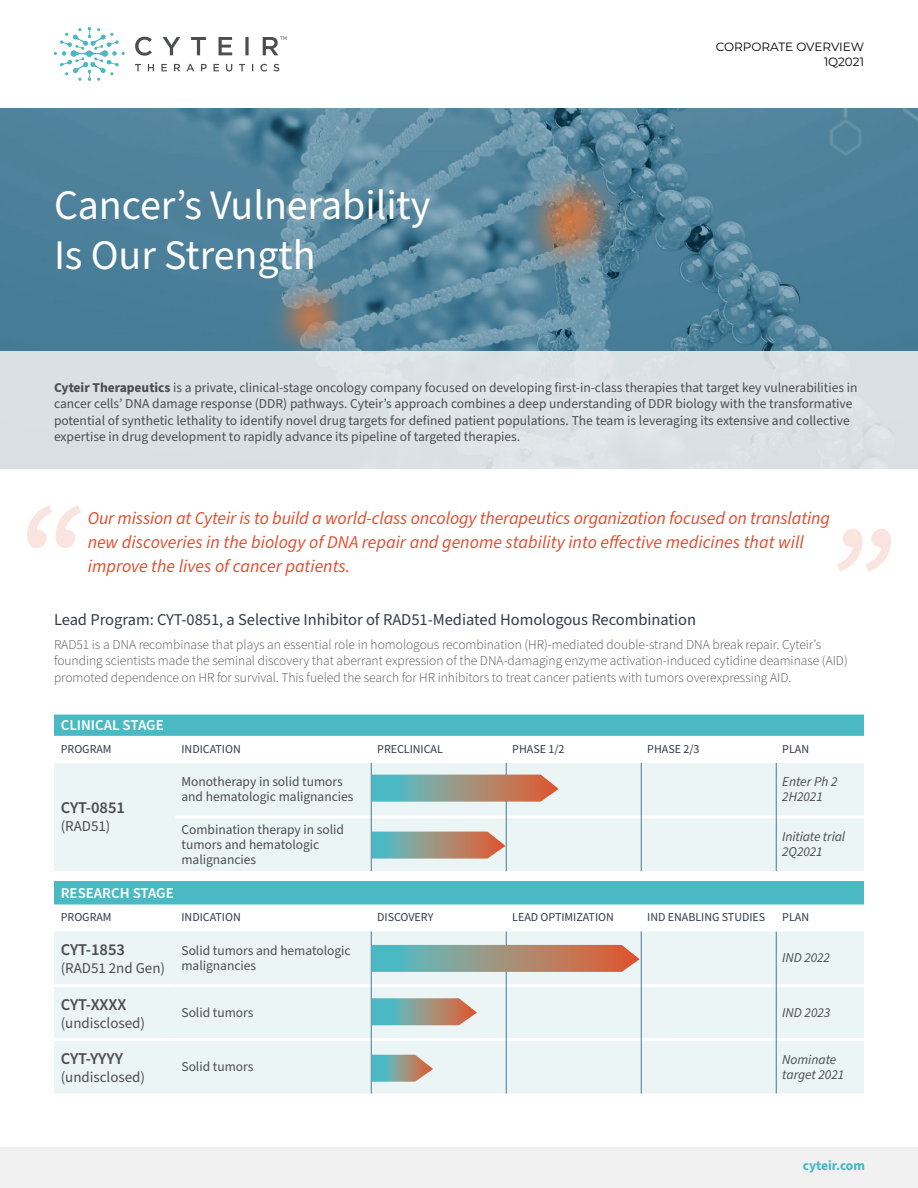
<style>
.page{position:relative;width:918px;height:1188px;background:#fff}
.page>*{position:absolute;margin:0;border:0;box-sizing:border-box;transform-origin:0 0}
.t1{font:42px/50.4px "Source Sans Pro";color:#fff}
.t2{font:italic 18px/24px "Source Sans Pro";letter-spacing:-.01em;color:#e04d2e}
.t3{font:16.5px "Source Sans Pro";color:#333c4e}
.t4{font:600 16.5px "Source Sans Pro";color:#4d4d4f}
.t5{font:15px "Source Sans Pro";color:#4d4d4f}
.t6{font:600 15px "Source Sans Pro";color:#fff}
.t7{font:13.5px/15px "Source Sans Pro";color:#4d4d4f}
.t8{font:300 13.5px/16.5px "Source Sans Pro";color:#4d4d4f}
.t9{font:italic 13.5px/15px "Source Sans Pro";letter-spacing:-.005em;color:#4d4d4f}
.t10{font:700 13.5px "Source Sans Pro";color:#4ab9c3}
.t11{font:12px "Source Sans Pro";color:#333c4e}
.t12{font:12px/14.4px "Montserrat";color:#000;text-align:right}
.s1{font-weight:700}
</style>
<div class="page">
<img style="left:0;top:108px;width:918px;height:243px">
<div style="left:0;top:351px;width:918px;height:117px;background:#d9e1e4"></div>
<svg style="left:54px;top:27px;width:71px;height:54px"></svg>
<svg style="left:186px;top:64px;width:93px;height:7px"></svg>
<svg style="left:135px;top:36px;width:152px;height:20px"></svg>
<div style="left:0;top:1148px;width:918px;height:40px;background:#f1f1f1"></div>
<div style="left:54px;top:715px;width:810px;height:21px;background:#4ab9c3"></div>
<svg style="left:54px;top:763px;width:810px;height:331px;fill:#ebf5f5"></svg>
<hr style="left:54px;top:984px;width:122px;height:3px;background:#fff">
<hr style="left:176px;top:984px;width:195px;height:3px;background:#fff">
<hr style="left:372px;top:984px;width:134px;height:3px;background:#fff">
<hr style="left:507px;top:984px;width:134px;height:3px;background:#fff">
<hr style="left:642px;top:984px;width:134px;height:3px;background:#fff">
<hr style="left:777px;top:984px;width:87px;height:3px;background:#fff">
<hr style="left:54px;top:1038px;width:122px;height:3px;background:#fff">
<hr style="left:176px;top:1038px;width:195px;height:3px;background:#fff">
<hr style="left:372px;top:1038px;width:134px;height:3px;background:#fff">
<hr style="left:507px;top:1038px;width:134px;height:3px;background:#fff">
<hr style="left:642px;top:1038px;width:134px;height:3px;background:#fff">
<hr style="left:777px;top:1038px;width:87px;height:3px;background:#fff">
<hr style="left:176px;top:815px;width:195px;height:3px;background:#fff">
<hr style="left:372px;top:815px;width:134px;height:3px;background:#fff">
<hr style="left:507px;top:815px;width:134px;height:3px;background:#fff">
<hr style="left:642px;top:815px;width:134px;height:3px;background:#fff">
<hr style="left:777px;top:815px;width:87px;height:3px;background:#fff">
<hr style="left:371px;top:763px;width:1px;height:54px;background:#467c96">
<hr style="left:371px;top:817px;width:1px;height:54px;background:#467c96">
<hr style="left:506px;top:763px;width:1px;height:54px;background:#467c96">
<hr style="left:506px;top:817px;width:1px;height:54px;background:#467c96">
<hr style="left:641px;top:763px;width:1px;height:54px;background:#467c96">
<hr style="left:641px;top:817px;width:1px;height:54px;background:#467c96">
<hr style="left:776px;top:763px;width:1px;height:54px;background:#467c96">
<hr style="left:776px;top:817px;width:1px;height:54px;background:#467c96">
<hr style="left:371px;top:932px;width:1px;height:54px;background:#467c96">
<hr style="left:371px;top:986px;width:1px;height:54px;background:#467c96">
<hr style="left:371px;top:1040px;width:1px;height:54px;background:#467c96">
<hr style="left:506px;top:932px;width:1px;height:54px;background:#467c96">
<hr style="left:506px;top:986px;width:1px;height:54px;background:#467c96">
<hr style="left:506px;top:1040px;width:1px;height:54px;background:#467c96">
<hr style="left:641px;top:932px;width:1px;height:54px;background:#467c96">
<hr style="left:641px;top:986px;width:1px;height:54px;background:#467c96">
<hr style="left:641px;top:1040px;width:1px;height:54px;background:#467c96">
<hr style="left:776px;top:932px;width:1px;height:54px;background:#467c96">
<hr style="left:776px;top:986px;width:1px;height:54px;background:#467c96">
<hr style="left:776px;top:1040px;width:1px;height:54px;background:#467c96">
<svg style="left:372px;top:775px;width:187px;height:27px"></svg>
<svg style="left:372px;top:832px;width:134px;height:27px"></svg>
<svg style="left:372px;top:945px;width:268px;height:27px"></svg>
<svg style="left:372px;top:998px;width:105px;height:27px"></svg>
<svg style="left:372px;top:1055px;width:61px;height:27px"></svg>
<svg style="left:27px;top:505px;width:54px;height:43px"></svg>
<svg style="left:837px;top:529px;width:54px;height:43px"></svg>
<h1 class="t1" style="left:54px;top:181px;width:378px">Cancer’s Vulnerability<br>Is Our Strength</h1>
<p class="t12" style="left:716px;top:39px;width:150px">CORPORATE OVERVIEW<br>1Q2021</p>
<p class="t7" style="left:54px;top:380px;width:805px;line-height:16.5px"><span class="s1">Cyteir Therapeutics</span> is a private, clinical-stage oncology company focused on developing first-in-class therapies that target key vulnerabilities in cancer cells’ DNA damage response (DDR) pathways. Cyteir’s approach combines a deep understanding of DDR biology with the transformative potential of synthetic lethality to identify novel drug targets for defined patient populations. The team is leveraging its extensive and collective expertise in drug development to rapidly advance its pipeline of targeted therapies.</p>
<p class="t2" style="left:88px;top:506px;width:744px">Our mission at Cyteir is to build a world-class oncology therapeutics organization focused on translating new discoveries in the biology of DNA repair and genome stability into effective medicines that will improve the lives of cancer patients.</p>
<p class="t3" style="left:54px;top:609px;width:644px">Lead Program: CYT-0851, a Selective Inhibitor of RAD51-Mediated Homologous Recombination</p>
<p class="t8" style="left:54px;top:636px;width:795px">RAD51 is a DNA recombinase that plays an essential role in homologous recombination (HR)-mediated double-strand DNA break repair. Cyteir’s founding scientists made the seminal discovery that aberrant expression of the DNA-damaging enzyme activation-induced cytidine deaminase (AID) promoted dependence on HR for survival. This fueled the search for HR inhibitors to treat cancer patients with tumors overexpressing AID.</p>
<p class="t6" style="left:61px;top:715px;width:105px">CLINICAL STAGE</p>
<p class="t11" style="left:61px;top:741px;width:52px">PROGRAM</p>
<p class="t11" style="left:182px;top:741px;width:61px">INDICATION</p>
<p class="t11" style="left:377px;top:741px;width:67px">PRECLINICAL</p>
<p class="t11" style="left:512px;top:741px;width:54px">PHASE 1/2</p>
<p class="t11" style="left:647px;top:741px;width:54px">PHASE 2/3</p>
<p class="t11" style="left:782px;top:741px;width:28px">PLAN</p>
<p class="t4" style="left:61px;top:797px;width:66px">CYT-0851</p>
<p class="t5" style="left:61px;top:816px;width:51px">(RAD51)</p>
<p class="t7" style="left:182px;top:775px;width:173px">Monotherapy in solid tumors and hematologic malignancies</p>
<p class="t9" style="left:782px;top:775px;width:57px">Enter Ph 2<br>2H2021</p>
<p class="t7" style="left:182px;top:822px;width:164px">Combination therapy in solid tumors and hematologic malignancies</p>
<p class="t9" style="left:782px;top:830px;width:64px">Initiate trial<br>2Q2021</p>
<p class="t6" style="left:61px;top:883px;width:115px">RESEARCH STAGE</p>
<p class="t11" style="left:61px;top:909px;width:52px">PROGRAM</p>
<p class="t11" style="left:182px;top:909px;width:61px">INDICATION</p>
<p class="t11" style="left:377px;top:909px;width:58px">DISCOVERY</p>
<p class="t11" style="left:512px;top:909px;width:103px">LEAD OPTIMIZATION</p>
<p class="t11" style="left:647px;top:909px;width:120px">IND ENABLING STUDIES</p>
<p class="t11" style="left:782px;top:909px;width:28px">PLAN</p>
<p class="t4" style="left:61px;top:938px;width:66px">CYT-1853</p>
<p class="t5" style="left:61px;top:958px;width:106px">(RAD51 2nd Gen)</p>
<p class="t7" style="left:182px;top:943px;width:171px">Solid tumors and hematologic malignancies</p>
<p class="t9" style="left:782px;top:951px;width:49px">IND 2022</p>
<p class="t4" style="left:61px;top:993px;width:67px">CYT-XXXX</p>
<p class="t5" style="left:61px;top:1013px;width:86px">(undisclosed)</p>
<p class="t4" style="left:61px;top:1047px;width:64px">CYT-YYYY</p>
<p class="t5" style="left:61px;top:1067px;width:86px">(undisclosed)</p>
<p class="t7" style="left:182px;top:1006px;width:73px">Solid tumors</p>
<p class="t9" style="left:782px;top:1006px;width:50px">IND 2023</p>
<p class="t7" style="left:182px;top:1060px;width:73px">Solid tumors</p>
<p class="t9" style="left:782px;top:1052px;width:64px">Nominate target 2021</p>
<p class="t10" style="left:803px;top:1156px;width:64px">cyteir.com</p>
</div>
